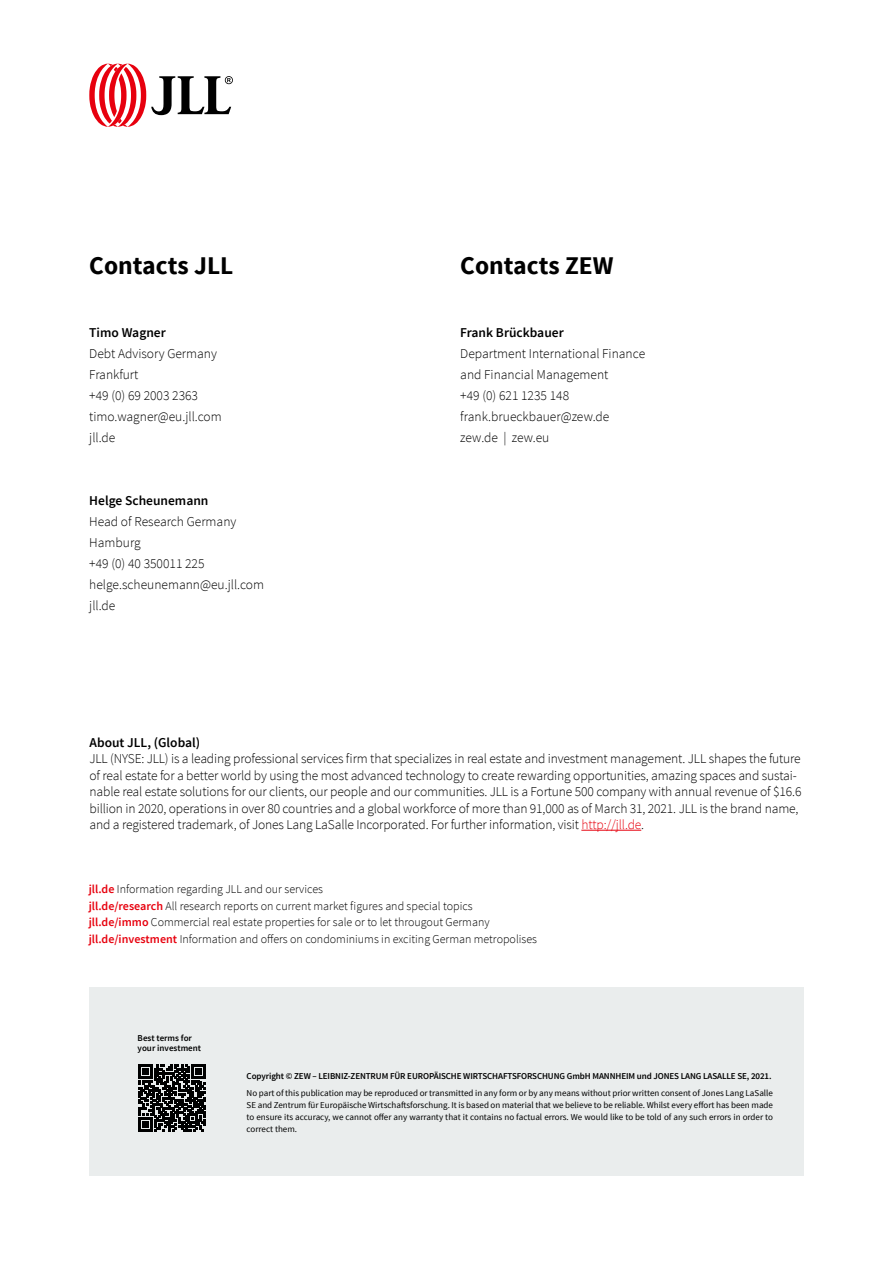
<style>
.page{position:relative;width:893px;height:1263px;background:#fff}
.page>*{position:absolute;margin:0;border:0;box-sizing:border-box;transform-origin:0 0}
.t1{font:700 25.5px "Source Sans Pro";color:#000}
.t2{font:300 13.5px/21px "Source Sans Pro";letter-spacing:-.01em;color:#000}
.t3{font:600 13.5px "Source Sans Pro";color:#000}
.t4{font:300 12px/16.5px "Source Sans Pro";color:#000}
.t5{font:9px/12px "Source Sans Pro";color:#000;text-align:justify}
.t6{font:600 9px/10.2px "Source Sans Pro";letter-spacing:-.01em;color:#000}
.s1{color:#e7000e}
.s2{font-weight:600;color:#e7000e}
</style>
<div class="page">
<svg style="left:89px;top:64px;width:144px;height:63px"></svg>
<div style="left:89px;top:988px;width:715px;height:188px;background:#eaeded"></div>
<hr style="left:581px;top:830px;width:60px;height:1px;background:#e7000e">
<svg style="left:138px;top:1065px;width:67px;height:67px"></svg>
<h1 class="t1" style="left:89px;top:249px;width:146px">Contacts JLL</h1>
<h1 class="t1" style="left:460px;top:249px;width:155px">Contacts ZEW</h1>
<p class="t3" style="left:89px;top:324px;width:78px">Timo Wagner</p>
<p class="t2" style="left:89px;top:343px;width:134px">Debt Advisory Germany<br>Frankfurt<br>+49 (0) 69 2003 2363 timo.wagner@eu.jll.com jll.de</p>
<p class="t3" style="left:89px;top:492px;width:121px">Helge Scheunemann</p>
<p class="t2" style="left:89px;top:511px;width:176px">Head of Research Germany<br>Hamburg<br>+49 (0) 40 350011 225 helge.scheunemann@eu.jll.com jll.de</p>
<p class="t3" style="left:460px;top:324px;width:105px">Frank Brückbauer</p>
<p class="t2" style="left:460px;top:343px;width:186px">Department International Finance and Financial Management<br>+49 (0) 621 1235 148 frank.brueckbauer@zew.de zew.de | zew.eu</p>
<p class="t3" style="left:90px;top:734px;width:112px">About JLL, (Global)</p>
<p class="t2" style="left:90px;top:750px;width:713px;line-height:16.5px">JLL (NYSE: JLL) is a leading professional services firm that specializes in real estate and investment management. JLL shapes the future of real estate for a better world by using the most advanced technology to create rewarding opportunities, amazing spaces and sustai&shy;nable real estate solutions for our clients, our people and our communities. JLL is a Fortune 500 company with annual revenue of $16.6 billion in 2020, operations in over 80 countries and a global workforce of more than 91,000 as of March 31, 2021. JLL is the brand name, and a registered trademark, of Jones Lang LaSalle Incorporated. For further information, visit <span class="s1">http://jll.de</span>.</p>
<p class="t4" style="left:89px;top:881px;width:450px"><span class="s2">jll.de</span> Information regarding JLL and our services<br><span class="s2">jll.de/research</span> All research reports on current market figures and special topics<br><span class="s2">jll.de/immo</span> Commercial real estate properties for sale or to let througout Germany <span class="s2">jll.de/investment</span> Information and offers on condominiums in exciting German metropolises</p>
<p class="t6" style="left:138px;top:1033px;width:65px">Best terms for your investment</p>
<p class="t6" style="left:247px;top:1071px;width:526px">Copyright © ZEW – LEIBNIZ-ZENTRUM FÜR EUROPÄISCHE WIRTSCHAFTSFORSCHUNG GmbH MANNHEIM und JONES LANG LASALLE SE, 2021.</p>
<p class="t5" style="left:247px;top:1087px;width:528px">No part of this publication may be reproduced or transmitted in any form or by any means without prior written consent of Jones Lang LaSalle SE and Zentrum für Europäische Wirtschaftsforschung. It is based on material that we believe to be reliable. Whilst every effort has been made to ensure its accuracy, we cannot offer any warranty that it contains no factual errors. We would like to be told of any such errors in order to correct them.</p>
</div>
